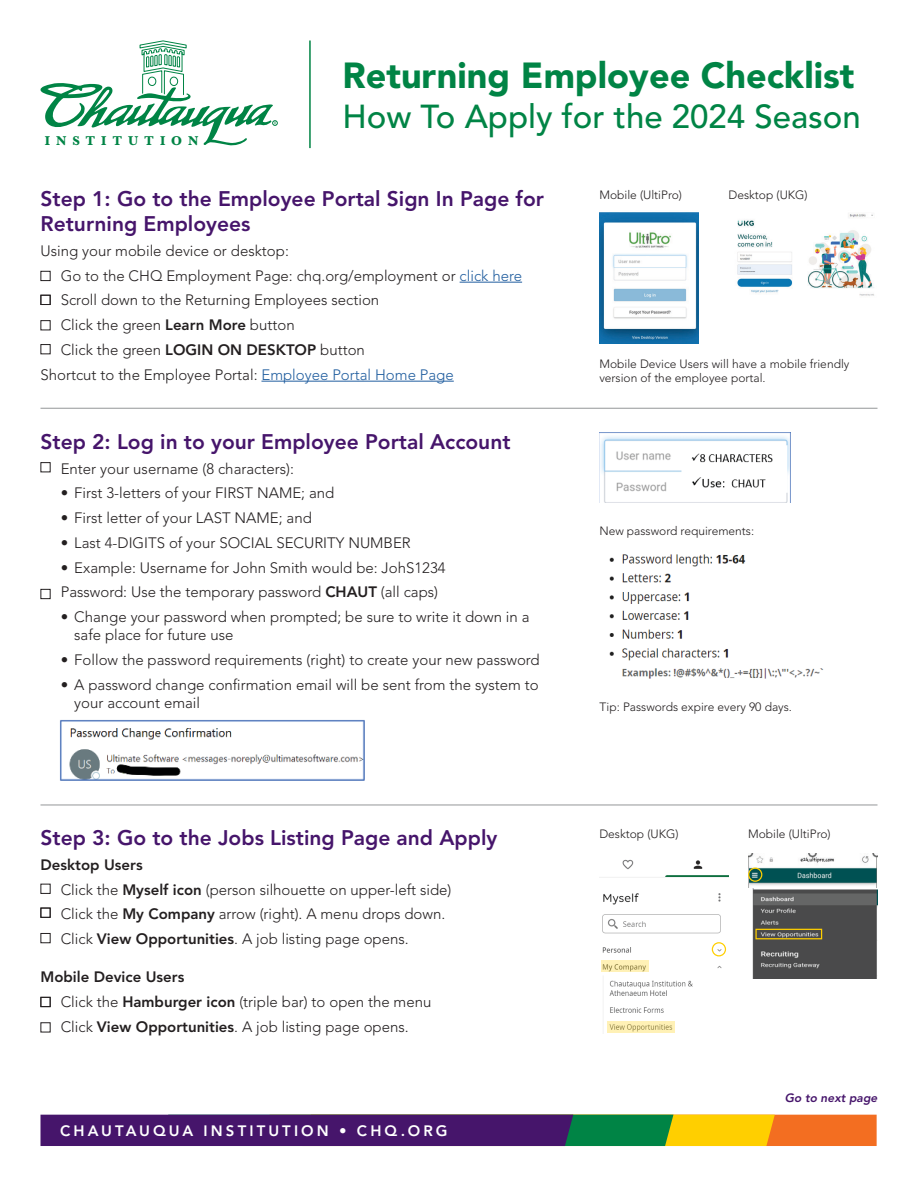
<style>
.page{position:relative;width:918px;height:1188px;background:#fff}
.page>*{position:absolute;margin:0;border:0;box-sizing:border-box;transform-origin:0 0}
.t1{font:900 36px "Avenir LT Std";color:#008445}
.t2{font:500 33px "Avenir LT Std";color:#008445}
.t3{font:800 21px/25.2px "Avenir LT Std";color:#46156b}
.t4{font:300 15px/18px "Avenir LT Std";color:#231f20}
.t5{font:800 15px "Avenir LT Std";letter-spacing:.205em;color:#fff}
.t6{font:800 15px "Avenir LT Std";color:#231f20}
.t7{font:700 expanded 13.2px "Baskerville URW";letter-spacing:.46em;color:#008445}
.t8{font:300 12px/14.4px "Avenir LT Std";color:#231f20}
.t9{font:italic 800 12px "Avenir LT Std";color:#46156b}
.s1{color:#215e9f}
.s2{font-weight:800}
.s3{font-weight:400}
</style>
<div class="page">
<svg style="left:40px;top:1115px;width:837px;height:31px;background:#6a4450"></svg>
<hr style="left:460px;top:282px;width:62px;height:1px;background:#215e9f">
<hr style="left:261px;top:381px;width:193px;height:1px;background:#215e9f">
<svg style="left:40px;top:40px;width:238px;height:106px"></svg>
<hr style="left:309px;top:40px;width:2px;height:108px;background:#008445">
<img style="left:599px;top:212px;width:99px;height:131px">
<img style="left:737px;top:214px;width:137px;height:82px">
<div style="left:40px;top:271px;width:11px;height:10px;border:1px solid #231f20"></div>
<div style="left:40px;top:462px;width:11px;height:10px;border:1px solid #231f20"></div>
<div style="left:40px;top:589px;width:11px;height:10px;border:1px solid #231f20"></div>
<div style="left:40px;top:295px;width:11px;height:10px;border:1px solid #231f20"></div>
<div style="left:40px;top:320px;width:11px;height:10px;border:1px solid #231f20"></div>
<div style="left:40px;top:344px;width:11px;height:10px;border:1px solid #231f20"></div>
<hr style="left:40px;top:408px;width:838px;height:1px;background:#949698">
<hr style="left:40px;top:805px;width:838px;height:1px;background:#949698">
<img style="left:599px;top:432px;width:191px;height:71px">
<img style="left:609px;top:554px;width:215px;height:125px">
<img style="left:60px;top:720px;width:304px;height:61px">
<img style="left:599px;top:859px;width:130px;height:174px">
<img style="left:748px;top:853px;width:129px;height:126px">
<div style="left:712px;top:942px;width:14px;height:14px;border:1px solid #ffcf00;border-radius:50%"></div>
<svg style="left:608px;top:1021px;width:67px;height:11px"></svg>
<svg style="left:601px;top:961px;width:48px;height:11px"></svg>
<div style="left:748px;top:868px;width:14px;height:14px;border:1px solid #ffcf00;border-radius:50%"></div>
<div style="left:755px;top:929px;width:67px;height:10px;border:1px solid #ffcf00"></div>
<div style="left:40px;top:884px;width:11px;height:10px;border:1px solid #231f20"></div>
<div style="left:40px;top:908px;width:11px;height:10px;border:1px solid #231f20"></div>
<div style="left:40px;top:997px;width:11px;height:10px;border:1px solid #231f20"></div>
<div style="left:40px;top:933px;width:11px;height:10px;border:1px solid #231f20"></div>
<div style="left:40px;top:1022px;width:11px;height:10px;border:1px solid #231f20"></div>
<p class="t7" style="left:45px;top:133px;width:155px">INSTITUTION</p>
<p class="t1" style="left:342px;top:54px;width:514px">Returning Employee Checklist</p>
<p class="t2" style="left:342px;top:97px;width:520px">How To Apply for the 2024 Season</p>
<p class="t3" style="left:40px;top:186px;width:505px">Step 1: Go to the Employee Portal Sign In Page for<br>Returning Employees</p>
<p class="t4" style="left:40px;top:242px;width:250px">Using your mobile device or desktop:</p>
<p class="t4" style="left:61px;top:267px;width:463px">Go to the CHQ Employment Page: chq.org/employment or <span class="s1">click here</span></p>
<p class="t4" style="left:61px;top:291px;width:320px">Scroll down to the Returning Employees section</p>
<p class="t4" style="left:61px;top:316px;width:235px">Click the green <span class="s2">Learn More</span> button</p>
<p class="t4" style="left:61px;top:341px;width:306px">Click the green <span class="s2">LOGIN ON DESKTOP</span> button</p>
<p class="t4" style="left:40px;top:366px;width:415px">Shortcut to the Employee Portal: <span class="s1">Employee Portal Home Page</span></p>
<p class="t3" style="left:40px;top:429px;width:472px">Step 2: Log in to your Employee Portal Account</p>
<p class="t4" style="left:61px;top:460px;width:235px">Enter your username (8 characters):</p>
<p class="t4" style="left:61px;top:484px;width:275px">• First 3-letters of your FIRST NAME; and</p>
<p class="t4" style="left:61px;top:509px;width:253px">• First letter of your LAST NAME; and</p>
<p class="t4" style="left:61px;top:534px;width:352px">• Last 4-DIGITS of your SOCIAL SECURITY NUMBER</p>
<p class="t4" style="left:61px;top:559px;width:386px">• Example: Username for John Smith would be: JohS1234</p>
<p class="t4" style="left:61px;top:583px;width:379px">Password: Use the temporary password <span class="s2">CHAUT</span> (all caps)</p>
<p class="t4" style="left:74px;top:608px;width:457px;text-indent:-14px">• Change your password when prompted; be sure to write it down in a safe place for future use</p>
<p class="t4" style="left:61px;top:651px;width:481px">• Follow the password requirements (right) to create your new password</p>
<p class="t4" style="left:74px;top:676px;width:466px;text-indent:-14px">• A password change confirmation email will be sent from the system to your account email</p>
<p class="t3" style="left:40px;top:825px;width:458px">Step 3: Go to the Jobs Listing Page and Apply</p>
<p class="t6" style="left:40px;top:856px;width:104px">Desktop Users</p>
<p class="t4" style="left:61px;top:880px;width:392px">Click the <span class="s2">Myself icon</span> (person silhouette on upper-left side)</p>
<p class="t4" style="left:61px;top:905px;width:386px">Click the <span class="s2">My Company</span> arrow (right). A menu drops down.</p>
<p class="t4" style="left:61px;top:930px;width:350px">Click <span class="s2">View Opportunities</span>. A job listing page opens.</p>
<p class="t6" style="left:40px;top:968px;width:145px">Mobile Device Users</p>
<p class="t4" style="left:61px;top:993px;width:372px">Click the <span class="s2">Hamburger icon</span> (triple bar) to open the menu</p>
<p class="t4" style="left:61px;top:1018px;width:350px">Click <span class="s2">View Opportunities</span>. A job listing page opens.</p>
<p class="t5" style="left:60px;top:1122px;width:389px">CHAUTAUQUA INSTITUTION <span class="s3">•</span> CHQ.ORG</p>
<p class="t8" style="left:599px;top:188px;width:84px">Mobile (UltiPro)</p>
<p class="t8" style="left:729px;top:188px;width:81px">Desktop (UKG)</p>
<p class="t8" style="left:599px;top:356px;width:252px">Mobile Device Users will have a mobile friendly version of the employee portal.</p>
<p class="t8" style="left:599px;top:524px;width:156px">New password requirements:</p>
<p class="t8" style="left:599px;top:700px;width:194px">Tip: Passwords expire every 90 days.</p>
<p class="t8" style="left:599px;top:827px;width:81px">Desktop (UKG)</p>
<p class="t8" style="left:748px;top:827px;width:84px">Mobile (UltiPro)</p>
<p class="t9" style="left:785px;top:1091px;width:94px">Go to next page</p>
</div>
